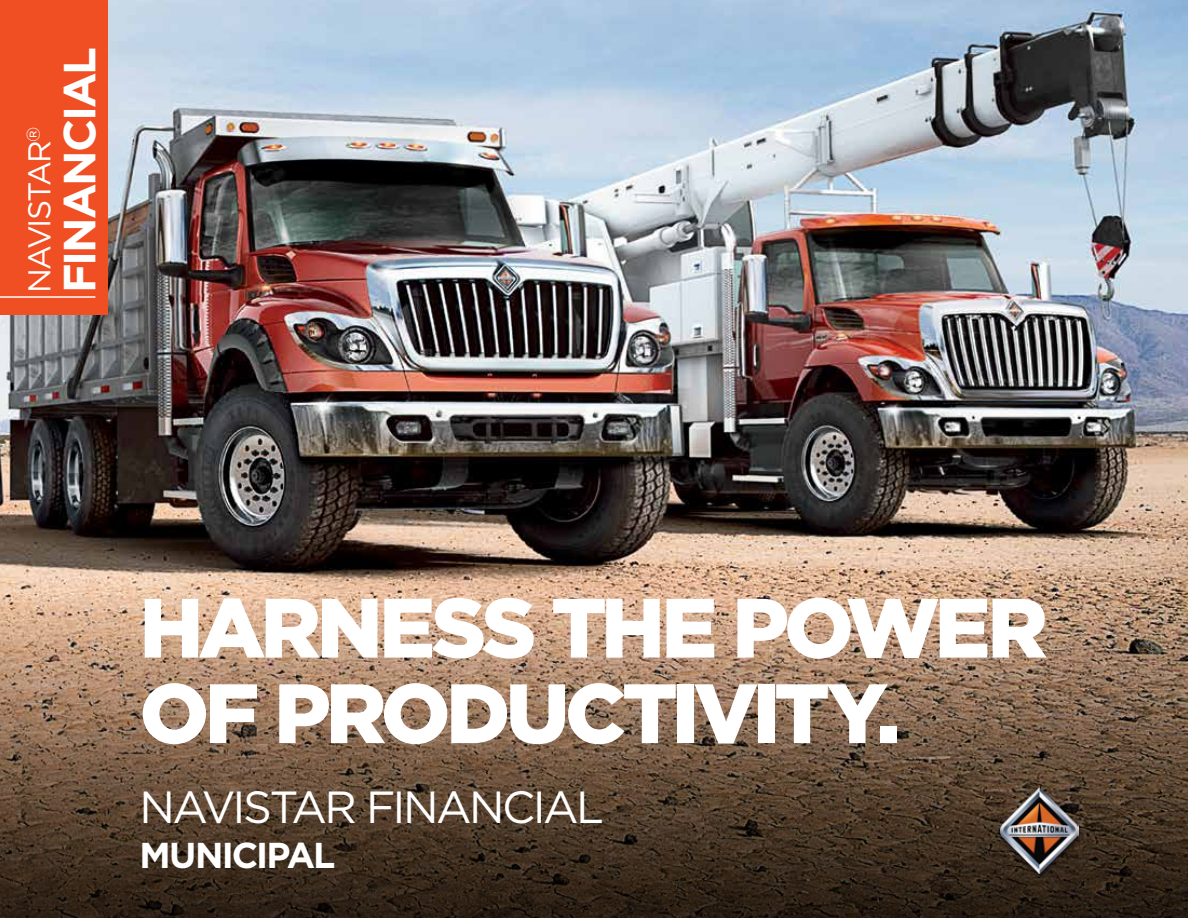
<style>
.page{position:relative;width:1188px;height:918px;background:#fff}
.page>*{position:absolute;margin:0;border:0;box-sizing:border-box;transform-origin:0 0}
.t1{font:900 84px/85.5px "Gotham";letter-spacing:-.055em;color:#fff}
.t2{font:45px "Gotham";letter-spacing:-.06em;color:#fff}
.t3{font:700 45px "Gotham";letter-spacing:-.045em;color:#fff}
.t4{font:700 36px "Gotham";letter-spacing:-.05em;color:#fff}
.t5{font:31.5px "Gotham";letter-spacing:-.055em;color:#fff}
</style>
<div class="page">
<img style="left:0;top:0;width:1188px;height:594px">
<svg style="left:0;top:594px;width:1188px;height:324px;background:#775e49"></svg>
<div style="left:996px;top:787px;width:87px;height:95px;background:#000;opacity:.75"></div>
<img style="left:1001px;top:788px;width:78px;height:86px">
<div style="left:0;top:0;width:108px;height:315px;background:#f04e23"></div>
<hr style="left:0;top:296px;width:95px;height:2px;background:#fff">
<p class="t5" style="left:22px;top:293px;width:168px;rotate:-90deg">NAVISTAR<sup>®</sup></p>
<p class="t3" style="left:53px;top:293px;width:248px;rotate:-90deg">FINANCIAL</p>
<p class="t1" style="left:140px;top:583px;width:910px">HARNESS THE POWER<br>OF PRODUCTIVITY.</p>
<p class="t2" style="left:140px;top:782px;width:466px">NAVISTAR FINANCIAL</p>
<p class="t4" style="left:140px;top:834px;width:198px">MUNICIPAL</p>
</div>
